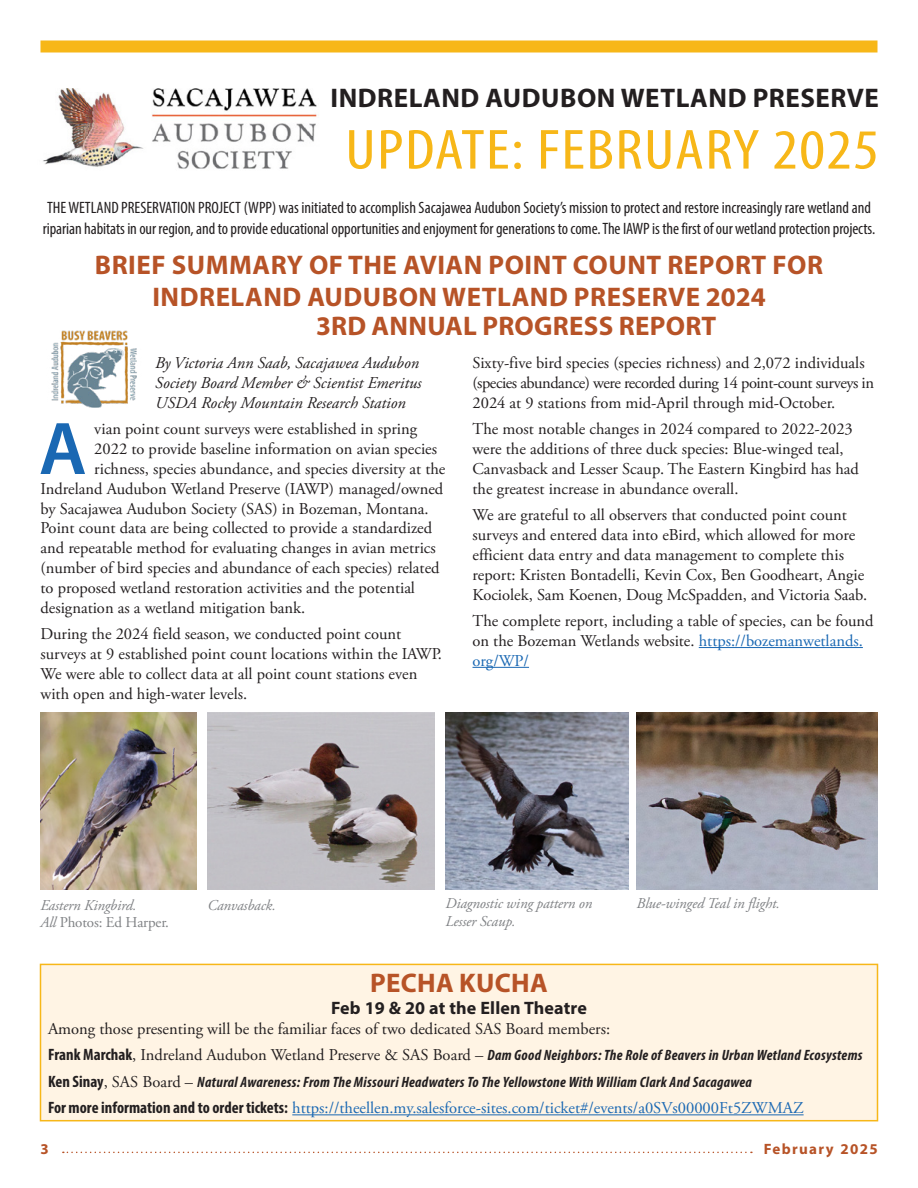
<style>
.page{position:relative;width:918px;height:1188px;background:#fff}
.page>*{position:absolute;margin:0;border:0;box-sizing:border-box;transform-origin:0 0}
.t1{font:600 75.3px "Myriad Pro";color:#1a68b3}
.t2{font:condensed 57px "Myriad Pro";letter-spacing:.02em;color:#f7b718;scale:1.17 1}
.t3{font:700 27px/32.4px "Myriad Pro";letter-spacing:.02em;color:#b75327;text-align:center}
.t4{font:700 27px "Myriad Pro";letter-spacing:.02em;color:#231f20}
.t5{font:700 18px "Myriad Pro";letter-spacing:.01em;color:#231f20}
.t6{font:16.5px/19.8px "Adobe Garamond Pro";color:#231f20}
.t7{font:condensed 16.5px/21px "Myriad Pro";letter-spacing:-.005em;color:#231f20}
.t8{font:16.5px "Adobe Garamond Pro";color:#1a68b3}
.t9{font:italic 16.5px/19.8px "Adobe Garamond Pro";color:#231f20}
.t10{font:italic 700 condensed 15px/26.5px "Myriad Pro";letter-spacing:.02em;color:#231f20}
.t11{font:italic 15px/18px "Adobe Garamond Pro";letter-spacing:-.01em;color:#808285}
.t12{font:15px "Adobe Garamond Pro";letter-spacing:-.01em;color:#808285}
.t13{font:700 15px "Myriad Pro";letter-spacing:.09em;color:#b75327}
.s1{color:#1a68b3}
.s2{font-style:italic}
.s3{font-style:normal;font-size:16.5px}
.s4{font-family:"Adobe Garamond Pro";font-weight:400;font-style:normal;font-stretch:normal;font-size:16.5px}
.s5{font-family:"Myriad Pro";font-weight:700;font-stretch:condensed;color:#231f20}
</style>
<div class="page">
<div style="left:40px;top:40px;width:838px;height:12px;background:#f7b718"></div>
<svg style="left:63px;top:1152px;width:689px;height:1px"></svg>
<hr style="left:699px;top:647px;width:164px;height:1px;background:#1a68b3">
<hr style="left:472px;top:667px;width:57px;height:1px;background:#1a68b3">
<img style="left:43px;top:88px;width:276px;height:81px">
<img style="left:51px;top:330px;width:86px;height:78px">
<img style="left:637px;top:712px;width:240px;height:178px">
<img style="left:208px;top:712px;width:226px;height:178px">
<img style="left:40px;top:712px;width:157px;height:178px">
<img style="left:446px;top:712px;width:183px;height:178px">
<div style="left:40px;top:964px;width:838px;height:157px;background:#fff4e4"></div>
<hr style="left:292px;top:1114px;width:512px;height:1px;background:#1a68b3">
<div style="left:40px;top:964px;width:838px;height:157px;border:2px solid #f7b718"></div>
<h3 class="t4" style="left:330px;top:80px;width:550px">INDRELAND AUDUBON WETLAND PRESERVE</h3>
<h2 class="t2" style="left:345px;top:115px;width:458px">UPDATE: FEBRUARY 2025</h2>
<p class="t7" style="left:43px;top:197px;width:834px">THE WETLAND PRESERVATION PROJECT (WPP) was initiated to accomplish Sacajawea Audubon Society’s mission to protect and restore increasingly rare wetland and riparian habitats in our region, and to provide educational opportunities and enjoyment for generations to come. The IAWP is the first of our wetland protection projects.</p>
<h3 class="t3" style="left:95px;top:248px;width:730px">BRIEF SUMMARY OF THE AVIAN POINT COUNT REPORT FOR<br>INDRELAND AUDUBON WETLAND PRESERVE 2024</h3>
<h3 class="t3" style="left:316px;top:309px;width:402px">3RD ANNUAL PROGRESS REPORT</h3>
<p class="t9" style="left:155px;top:354px;width:268px">By Victoria Ann Saab, Sacajawea Audubon<br>Society Board Member &amp; Scientist Emeritus<br>USDA Rocky Mountain Research Station</p>
<p class="t6" style="left:472px;top:354px;width:403px">Sixty-five bird species (species richness) and 2,072 individuals (species abundance) were recorded during 14 point-count surveys in<br>2024 at 9 stations from mid-April through mid-October.</p>
<p class="t6" style="left:472px;top:420px;width:388px">The most notable changes in 2024 compared to 2022-2023 were the additions of three duck species: Blue-winged teal, Canvasback and Lesser Scaup. The Eastern Kingbird has had the greatest increase in abundance overall.</p>
<p class="t6" style="left:472px;top:506px;width:396px">We are grateful to all observers that conducted point count surveys and entered data into eBird, which allowed for more efficient data entry and data management to complete this report: Kristen Bontadelli, Kevin Cox, Ben Goodheart, Angie Kociolek, Sam Koenen, Doug McSpadden, and Victoria Saab.</p>
<p class="t6" style="left:472px;top:612px;width:403px">The complete report, including a table of species, can be found on the Bozeman Wetlands website. <span class="s1">https://bozemanwetlands. org/WP/</span></p>
<h1 class="t1" style="left:39px;top:401px;width:49px">A</h1>
<p class="t6" style="left:94px;top:420px;width:324px">vian point count surveys were established in spring</p>
<p class="t6" style="left:94px;top:440px;width:344px">2022 to provide baseline information on avian species</p>
<p class="t6" style="left:94px;top:459px;width:353px">richness, species abundance, and species diversity at the</p>
<p class="t6" style="left:40px;top:479px;width:404px">Indreland Audubon Wetland Preserve (IAWP) managed/owned</p>
<p class="t6" style="left:40px;top:499px;width:390px">by Sacajawea Audubon Society (SAS) in Bozeman, Montana.</p>
<p class="t6" style="left:40px;top:519px;width:393px">Point count data are being collected to provide a standardized</p>
<p class="t6" style="left:40px;top:539px;width:397px">and repeatable method for evaluating changes in avian metrics</p>
<p class="t6" style="left:40px;top:558px;width:401px">(number of bird species and abundance of each species) related</p>
<p class="t6" style="left:40px;top:578px;width:376px">to proposed wetland restoration activities and the potential</p>
<p class="t6" style="left:40px;top:598px;width:266px">designation as a wetland mitigation bank.</p>
<p class="t6" style="left:40px;top:625px;width:403px">During the 2024 field season, we conducted point count surveys at 9 established point count locations within the IAWP.<br>We were able to collect data at all point count stations even with open and high-water levels.</p>
<p class="t11" style="left:40px;top:896px;width:98px">Eastern Kingbird.</p>
<p class="t11" style="left:208px;top:897px;width:70px">Canvasback.</p>
<p class="t11" style="left:637px;top:894px;width:145px">Blue-winged Teal in flight.</p>
<p class="t12" style="left:40px;top:913px;width:130px"><span class="s2">All</span> Photos: Ed Harper.</p>
<p class="t11" style="left:446px;top:894px;width:148px">Diagnostic wing pattern on<br>Lesser Scaup.</p>
<h3 class="t3" style="left:370px;top:966px;width:179px">PECHA KUCHA</h3>
<p class="t5" style="left:331px;top:996px;width:257px">Feb 19 &amp; 20 at the Ellen Theatre</p>
<p class="t6" style="left:48px;top:1019px;width:564px">Among those presenting will be the familiar faces of two dedicated SAS Board members:</p>
<p class="t10" style="left:48px;top:1042px;width:816px"><span class="s3">Frank Marchak</span><span class="s4">, Indreland Audubon Wetland Preserve &amp; SAS Board –</span> Dam Good Neighbors: The Role of Beavers in Urban Wetland Ecosystems<br><span class="s3">Ken Sinay</span><span class="s4">, SAS Board –</span> Natural Awareness: From The Missouri Headwaters To The Yellowstone With William Clark And Sacagawea</p>
<p class="t8" style="left:48px;top:1098px;width:757px"><span class="s5">For more information and to order tickets:</span> https://theellen.my.salesforce-sites.com/ticket#/events/a0SVs00000Ft5ZWMAZ</p>
<p class="t13" style="left:40px;top:1139px;width:10px">3</p>
<p class="t13" style="left:764px;top:1139px;width:115px">February 2025</p>
</div>
